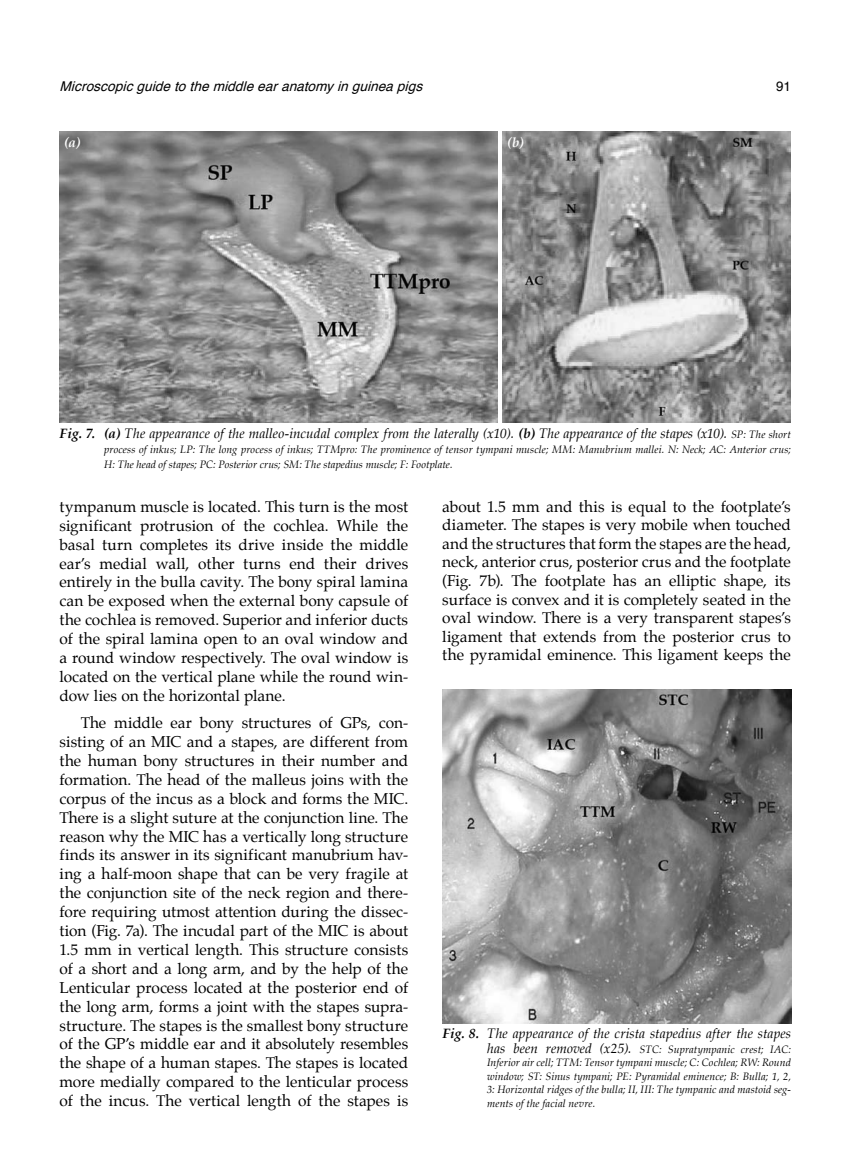
<style>
.page{position:relative;width:859px;height:1170px;background:#fff}
.page>*{position:absolute;margin:0;border:0;box-sizing:border-box;transform-origin:0 0}
.t1{font:15.45px/18.9px "Palatino";letter-spacing:.005em;color:#000;text-align:justify}
.t2{font:italic 13.5px "Palatino";color:#000}
.t3{font:italic 13.5px "Helvetica";color:#000}
.t4{font:italic 700 13.5px "Palatino";color:#fff}
.t5{font:13.5px "Helvetica";color:#000}
.t6{font:italic 10.5px/13.5px "Palatino";letter-spacing:.01em;color:#000;text-align:justify}
.s1{font-weight:700}
.s2{font-size:10.5px}
.s3{font-size:13.5px}
</style>
<div class="page">
<img style="left:442px;top:689px;width:349px;height:333px">
<img style="left:503px;top:132px;width:288px;height:290px">
<img style="left:60px;top:132px;width:437px;height:290px">
<p class="t3" style="left:60px;top:75px;width:370px">Microscopicguidetothemiddleearanatomyinguineapigs</p>
<p class="t5" style="left:776px;top:75px;width:16px">91</p>
<p class="t4" style="left:64px;top:135px;width:18px">(a)</p>
<p class="t4" style="left:507px;top:135px;width:18px">(b)</p>
<p class="t2" style="left:60px;top:425px;width:733px"><span class="s1">Fig. 7. (a)</span> The appearance of the malleo-incudal complex from the laterally (x10). <span class="s1">(b)</span> The appearance of the stapes (x10). <span class="s2">SP: The short</span></p>
<p class="t6" style="left:104px;top:442px;width:688px;line-height:15px">process of inkus; LP: The long process of inkus; TTMpro: The prominence of tensor tympani muscle; MM: Manubrium mallei. N: Neck; AC: Anterior crus;<br>H: The head of stapes; PC: Posterior crus; SM: The stapedius muscle; F: Footplate.</p>
<p class="t1" style="left:60px;top:497px;width:350px">tympanum muscle is located. This turn is the most significant protrusion of the cochlea. While the basal turn completes its drive inside the middle ear’s medial wall, other turns end their drives entirely in the bulla cavity. The bony spiral lamina can be exposed when the external bony capsule of the cochlea is removed. Superior and inferior ducts of the spiral lamina open to an oval window and a round window respectively. The oval window is located on the vertical plane while the round win&shy;dow lies on the horizontal plane.</p>
<p class="t1" style="left:60px;top:713px;width:350px;text-indent:21px">The middle ear bony structures of GPs, con&shy;sisting of an MIC and a stapes, are different from the human bony structures in their number and formation. The head of the malleus joins with the corpus of the incus as a block and forms the MIC.<br>There is a slight suture at the conjunction line. The reason why the MIC has a vertically long structure finds its answer in its significant manubrium hav&shy;ing a half-moon shape that can be very fragile at the conjunction site of the neck region and there&shy;fore requiring utmost attention during the dissec&shy;tion (Fig. 7a). The incudal part of the MIC is about 1.5 mm in vertical length. This structure consists of a short and a long arm, and by the help of the Lenticular process located at the posterior end of the long arm, forms a joint with the stapes supra&shy;structure. The stapes is the smallest bony structure of the GP’s middle ear and it absolutely resembles the shape of a human stapes. The stapes is located more medially compared to the lenticular process of the incus. The vertical length of the stapes is</p>
<p class="t1" style="left:442px;top:497px;width:350px">about 1.5 mm and this is equal to the footplate’s diameter. The stapes is very mobile when touched and the structures that form the stapes are the head, neck, anterior crus, posterior crus and the footplate (Fig. 7b). The footplate has an elliptic shape, its surface is convex and it is completely seated in the oval window. There is a very transparent stapes’s ligament that extends from the posterior crus to the pyramidal eminence. This ligament keeps the</p>
<p class="t2" style="left:442px;top:1025px;width:350px"><span class="s1">Fig. 8.</span> The appearance of the crista stapedius after the stapes</p>
<p class="t6" style="left:487px;top:1042px;width:306px"><span class="s3">has been removed (x25).</span> STC: Supratympanic crest; IAC:<br>Inferior air cell; TTM: Tensor tympani muscle; C: Cochlea; RW: Round window; ST: Sinus tympani; PE: Pyramidal eminence; B: Bulla; 1, 2, 3: Horizontal ridges of the bulla; II, III: The tympanic and mastoid seg&shy;ments of the facial nevre.</p>
</div>
